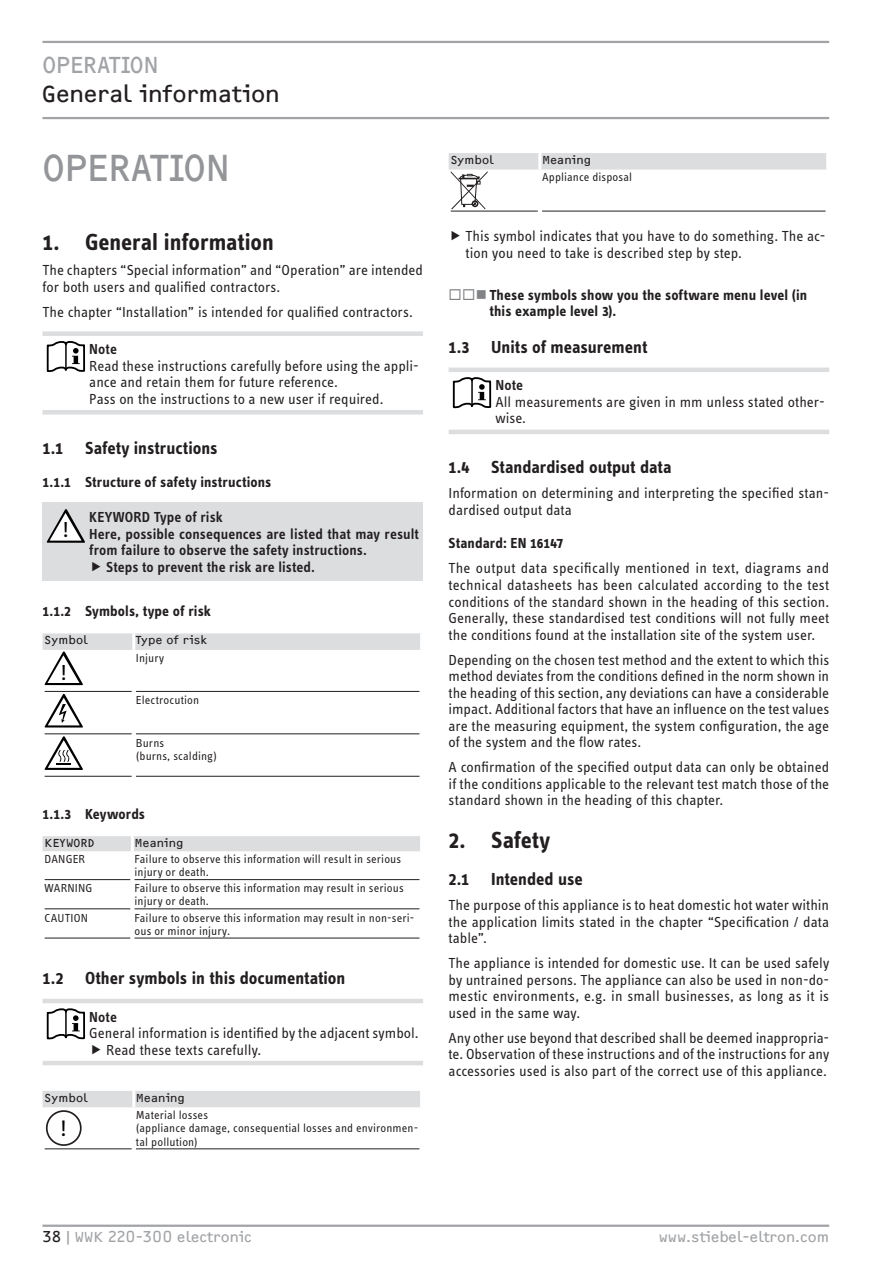
<style>
.page{position:relative;width:893px;height:1263px;background:#fff}
.page>*{position:absolute;margin:0;border:0;box-sizing:border-box;transform-origin:0 0}
.t1{font:39px "F2 FOCR Bczyk Com";letter-spacing:-.025em;color:#939598}
.t2{font:700 24px "STE Info Text";letter-spacing:-.005em;color:#231f20}
.t3{font:24px "F2 FOCR Bczyk Com";color:#231f20}
.t4{font:24px "F2 FOCR Bczyk Com";color:#a1a3a6}
.t5{font:23.25px "STE Info Text";color:#000}
.t6{font:22.5px "STE Info Text";color:#000}
.t7{font:700 18px "STE Info Text";color:#231f20}
.t8{font:15px/16.5px "STE Info Text";color:#231f20}
.t9{font:600 15px "STE Info Text";letter-spacing:.005em;color:#231f20}
.t10{font:700 15px/16.5px "STE Info Text";letter-spacing:.005em;color:#231f20}
.t11{font:15px "F2 FOCR Bczyk Com";color:#a1a3a6}
.t12{font:12px/13.2px "STE Info Text";letter-spacing:.01em;color:#231f20}
.t13{font:12px "F2 FOCR Bczyk Com";letter-spacing:.015em;color:#231f20}
.s1{color:#808285}
.s2{color:#231f20}
</style>
<div class="page">
<hr style="left:43px;top:41px;width:786px;height:2px;background:#a1a3a6">
<hr style="left:43px;top:117px;width:786px;height:2px;background:#a1a3a6">
<hr style="left:43px;top:1224px;width:786px;height:3px;background:#a1a3a6">
<div style="left:43px;top:331px;width:380px;height:5px;background:#dcdddf"></div>
<hr style="left:43px;top:410px;width:380px;height:4px;background:#dcdddf">
<svg style="left:47px;top:341px;width:38px;height:31px"></svg>
<hr style="left:65px;top:344px;width:2px;height:25px;background:#000">
<div style="left:43px;top:502px;width:380px;height:78px;background:#dcdddf"></div>
<svg style="left:47px;top:509px;width:38px;height:34px"></svg>
<hr style="left:45px;top:691px;width:87px;height:1px;background:#231f20">
<hr style="left:136px;top:691px;width:283px;height:1px;background:#231f20">
<hr style="left:45px;top:733px;width:87px;height:1px;background:#231f20">
<hr style="left:136px;top:733px;width:283px;height:1px;background:#231f20">
<hr style="left:45px;top:776px;width:87px;height:1px;background:#231f20">
<hr style="left:136px;top:776px;width:283px;height:1px;background:#231f20">
<div style="left:43px;top:836px;width:377px;height:15px;background:#dcdddf"></div>
<hr style="left:131px;top:836px;width:3px;height:15px;background:#fff">
<hr style="left:45px;top:879px;width:85px;height:1px;background:#231f20">
<hr style="left:135px;top:879px;width:284px;height:1px;background:#231f20">
<hr style="left:45px;top:908px;width:85px;height:1px;background:#231f20">
<hr style="left:135px;top:908px;width:284px;height:1px;background:#231f20">
<hr style="left:45px;top:938px;width:85px;height:1px;background:#231f20">
<hr style="left:135px;top:938px;width:284px;height:1px;background:#231f20">
<hr style="left:43px;top:999px;width:380px;height:4px;background:#dcdddf">
<hr style="left:43px;top:1061px;width:380px;height:4px;background:#dcdddf">
<svg style="left:47px;top:1008px;width:38px;height:31px"></svg>
<hr style="left:65px;top:1011px;width:2px;height:25px;background:#000">
<div style="left:43px;top:1091px;width:377px;height:16px;background:#dcdddf"></div>
<hr style="left:132px;top:1091px;width:3px;height:16px;background:#fff">
<hr style="left:45px;top:1148px;width:87px;height:1px;background:#231f20">
<hr style="left:136px;top:1148px;width:283px;height:1px;background:#231f20">
<hr style="left:451px;top:211px;width:87px;height:1px;background:#231f20">
<hr style="left:542px;top:211px;width:284px;height:1px;background:#231f20">
<hr style="left:449px;top:368px;width:380px;height:4px;background:#dcdddf">
<hr style="left:449px;top:430px;width:380px;height:4px;background:#dcdddf">
<svg style="left:453px;top:377px;width:38px;height:31px"></svg>
<hr style="left:471px;top:380px;width:2px;height:25px;background:#000">
<svg style="left:43px;top:633px;width:378px;height:52px"></svg>
<svg style="left:45px;top:694px;width:38px;height:33px"></svg>
<svg style="left:45px;top:736px;width:38px;height:34px"></svg>
<div style="left:46px;top:1110px;width:36px;height:36px;border:2px solid #231f20;border-radius:50%"></div>
<svg style="left:449px;top:153px;width:378px;height:56px"></svg>
<h2 class="t4" style="left:43px;top:51px;width:113px">Operation</h2>
<h2 class="t3" style="left:43px;top:80px;width:239px">General information</h2>
<h1 class="t1" style="left:43px;top:146px;width:190px">OPERATION</h1>
<h2 class="t2" style="left:43px;top:228px;width:233px">1. General information</h2>
<p class="t8" style="left:43px;top:262px;width:382px">The chapters “Special information” and “Operation” are intended for both users and qualified contractors.</p>
<p class="t8" style="left:43px;top:304px;width:372px">The chapter “Installation” is intended for qualified contractors.</p>
<p class="t9" style="left:89px;top:341px;width:29px">Note</p>
<p class="t8" style="left:89px;top:357px;width:331px">Read these instructions carefully before using the appli&shy;ance and retain them for future reference.<br>Pass on the instructions to a new user if required.</p>
<p class="t7" style="left:43px;top:437px;width:177px">1.1 Safety instructions</p>
<p class="t10" style="left:43px;top:474px;width:230px">1.1.1 Structure of safety instructions</p>
<h3 class="t6" style="left:63px;top:517px;width:8px">!</h3>
<p class="t9" style="left:89px;top:509px;width:135px">KEYWORD Type of risk</p>
<p class="t9" style="left:89px;top:525px;width:331px">Here, possible consequences are listed that may result</p>
<p class="t9" style="left:89px;top:542px;width:279px">from failure to observe the safety instructions.</p>
<p class="t9" style="left:106px;top:558px;width:210px">Steps to prevent the risk are listed.</p>
<p class="t10" style="left:43px;top:603px;width:170px">1.1.2 Symbols, type of risk</p>
<p class="t13" style="left:45px;top:633px;width:45px">Symbol</p>
<p class="t13" style="left:136px;top:633px;width:73px">Type of risk</p>
<p class="t12" style="left:136px;top:651px;width:30px">Injury</p>
<p class="t12" style="left:136px;top:693px;width:65px">Electrocution</p>
<p class="t12" style="left:136px;top:736px;width:83px">Burns<br>(burns, scalding)</p>
<h3 class="t6" style="left:60px;top:660px;width:8px">!</h3>
<p class="t10" style="left:43px;top:806px;width:104px">1.1.3 Keywords</p>
<p class="t13" style="left:45px;top:836px;width:51px">KEYWORD</p>
<p class="t13" style="left:135px;top:836px;width:51px">Meaning</p>
<p class="t12" style="left:45px;top:852px;width:42px">DANGER</p>
<p class="t12" style="left:135px;top:852px;width:268px">Failure to observe this information will result in serious injury or death.</p>
<p class="t12" style="left:45px;top:882px;width:49px">WARNING</p>
<p class="t12" style="left:135px;top:882px;width:271px">Failure to observe this information may result in serious injury or death.</p>
<p class="t12" style="left:45px;top:911px;width:45px">CAUTION</p>
<p class="t12" style="left:135px;top:911px;width:281px">Failure to observe this information may result in non-seri&shy;ous or minor injury.</p>
<p class="t7" style="left:43px;top:968px;width:304px">1.2 Other symbols in this documentation</p>
<p class="t9" style="left:89px;top:1008px;width:29px">Note</p>
<p class="t8" style="left:106px;top:1025px;width:314px;text-indent:-17px">General information is identified by the adjacent symbol.<br>Read these texts carefully.</p>
<p class="t13" style="left:45px;top:1091px;width:45px">Symbol</p>
<p class="t13" style="left:136px;top:1091px;width:51px">Meaning</p>
<p class="t12" style="left:136px;top:1108px;width:284px">Material losses<br>(appliance damage, consequential losses and environmen&shy;tal pollution)</p>
<h3 class="t5" style="left:60px;top:1115px;width:8px">!</h3>
<p class="t13" style="left:451px;top:153px;width:45px">Symbol</p>
<p class="t13" style="left:542px;top:153px;width:51px">Meaning</p>
<p class="t12" style="left:542px;top:171px;width:92px">Appliance disposal</p>
<p class="t8" style="left:466px;top:228px;width:361px">This symbol indicates that you have to do something. The ac&shy;tion you need to take is described step by step.</p>
<p class="t10" style="left:489px;top:286px;width:319px;text-indent:-27px"><span class="s1">◻■</span> These symbols show you the software menu level (in this example level 3).</p>
<p class="t7" style="left:449px;top:337px;width:200px">1.3 Units of measurement</p>
<p class="t9" style="left:495px;top:377px;width:29px">Note</p>
<p class="t8" style="left:495px;top:394px;width:331px">All measurements are given in mm unless stated other&shy;wise.</p>
<p class="t7" style="left:449px;top:457px;width:224px">1.4 Standardised output data</p>
<p class="t8" style="left:449px;top:485px;width:382px">Information on determining and interpreting the specified stan&shy;dardised output data</p>
<p class="t10" style="left:449px;top:535px;width:116px">Standard: EN 16147</p>
<p class="t8" style="left:449px;top:560px;width:382px;text-align:justify">The output data specifically mentioned in text, diagrams and technical datasheets has been calculated according to the test conditions of the standard shown in the heading of this section.<br>Generally, these standardised test conditions will not fully meet the conditions found at the installation site of the system user.</p>
<p class="t8" style="left:449px;top:651px;width:382px;text-align:justify">Depending on the chosen test method and the extent to which this method deviates from the conditions defined in the norm shown in the heading of this section, any deviations can have a considerable impact. Additional factors that have an influence on the test values are the measuring equipment, the system configuration, the age of the system and the flow rates.</p>
<p class="t8" style="left:449px;top:759px;width:382px;text-align:justify">A confirmation of the specified output data can only be obtained if the conditions applicable to the relevant test match those of the standard shown in the heading of this chapter.</p>
<h2 class="t2" style="left:449px;top:826px;width:103px">2. Safety</h2>
<p class="t7" style="left:449px;top:869px;width:136px">2.1 Intended use</p>
<p class="t8" style="left:449px;top:897px;width:382px;text-align:justify">The purpose of this appliance is to heat domestic hot water within the application limits stated in the chapter “Specification / data table”.</p>
<p class="t8" style="left:449px;top:955px;width:382px;text-align:justify">The appliance is intended for domestic use. It can be used safely by untrained persons. The appliance can also be used in non-do&shy;mestic environments, e.g. in small businesses, as long as it is used in the same way.</p>
<p class="t8" style="left:449px;top:1029px;width:382px;text-align:justify">Any other use beyond that described shall be deemed inappropria&shy;te. Observation of these instructions and of the instructions for any accessories used is also part of the correct use of this appliance.</p>
<p class="t11" style="left:43px;top:1228px;width:211px"><span class="s2">38</span>|WWK 220-300 electronic</p>
<p class="t11" style="left:659px;top:1228px;width:172px">www.stiebel-eltron.com</p>
</div>
